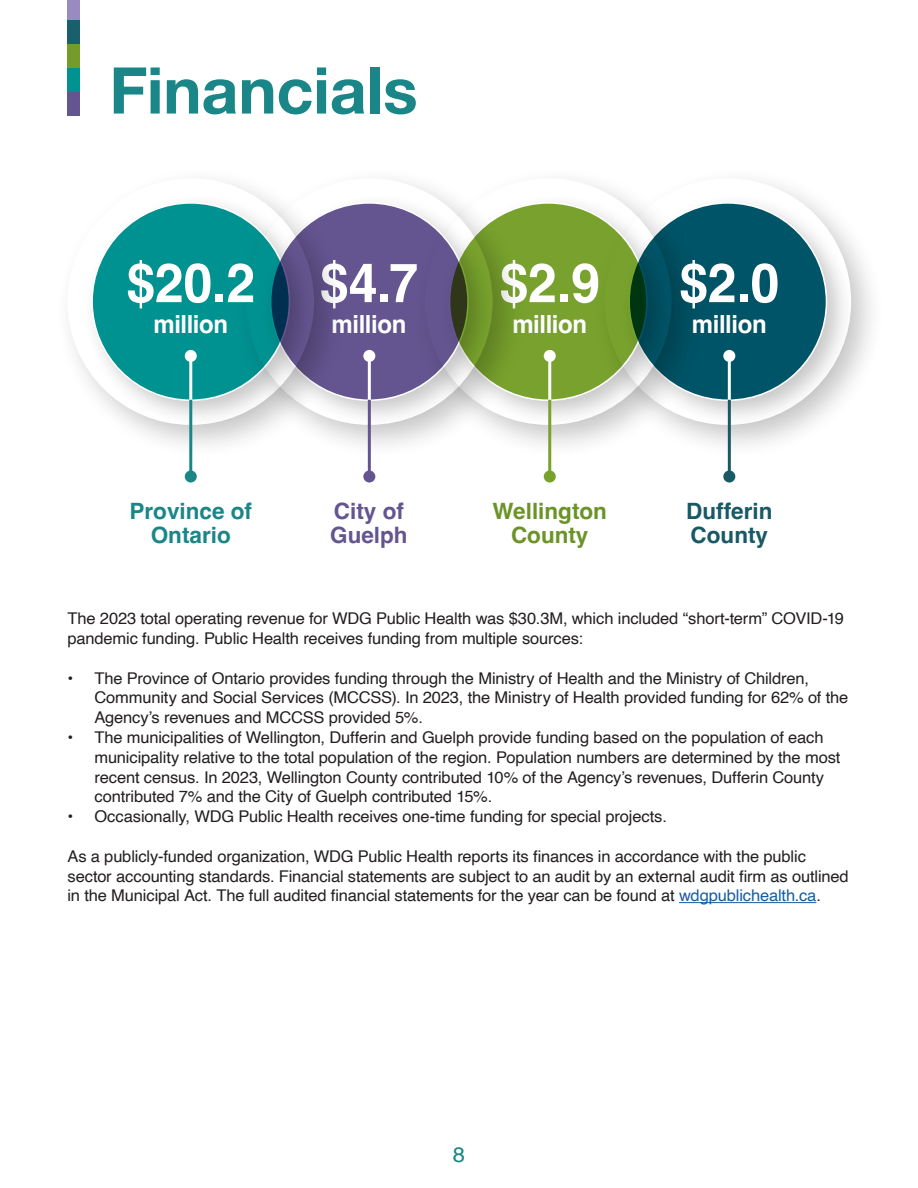
<style>
.page{position:relative;width:918px;height:1188px;background:#fff}
.page>*{position:absolute;margin:0;border:0;box-sizing:border-box;transform-origin:0 0}
.t1{font:700 64.5px "Helvetica Neue LT Pro";letter-spacing:-.005em;color:#1b8688}
.t2{font:700 54.45px "Helvetica";color:#fff;scale:.96 1}
.t3{font:700 25.05px "Helvetica";letter-spacing:-.02em;color:#fff;scale:.96 1}
.t4{font:700 22.5px/24px "Helvetica";color:#1b8688;text-align:center}
.t5{font:700 22.5px/24px "Helvetica";color:#6b9328;text-align:center}
.t6{font:700 22.5px/24px "Helvetica";color:#185965}
.t7{font:700 22.5px/24px "Helvetica";color:#645590}
.t8{font:21px "Helvetica";color:#1b8688;scale:1.05 1}
.t9{font:16.2px/19.8px "Helvetica";letter-spacing:-.01em;color:#231f20}
.s1{color:#175d9e}
</style>
<div class="page">
<div style="left:592px;top:166px;width:293px;height:293px;background:#231f20;opacity:.25"></div>
<div style="left:618px;top:192px;width:237px;height:236px;background:#231f20;opacity:.25"></div>
<div style="left:629px;top:203px;width:198px;height:197px;background:#005467;border-radius:50%"></div>
<hr style="left:679px;top:902px;width:137px;height:1px;background:#175d9e">
<div style="left:68px;top:92px;width:12px;height:24px;background:#645590"></div>
<div style="left:68px;top:68px;width:12px;height:24px;background:#009290"></div>
<div style="left:68px;top:44px;width:12px;height:24px;background:#739c2b"></div>
<div style="left:68px;top:19px;width:12px;height:25px;background:#195f6c"></div>
<div style="left:68px;top:0;width:12px;height:20px;background:#998ac1"></div>
<div style="left:412px;top:166px;width:294px;height:293px;background:#231f20;opacity:.25"></div>
<div style="left:439px;top:192px;width:236px;height:236px;background:#231f20;opacity:.25"></div>
<div style="left:450px;top:203px;width:197px;height:197px;background:#78a22d;border-radius:50%"></div>
<hr style="left:548px;top:356px;width:3px;height:44px;background:#fff">
<div style="left:544px;top:350px;width:12px;height:12px;background:#fff;border-radius:50%"></div>
<hr style="left:728px;top:356px;width:3px;height:44px;background:#fff">
<div style="left:723px;top:350px;width:12px;height:12px;background:#fff;border-radius:50%"></div>
<div style="left:234px;top:166px;width:293px;height:293px;background:#231f20;opacity:.25"></div>
<div style="left:260px;top:192px;width:236px;height:236px;background:#231f20;opacity:.25"></div>
<div style="left:271px;top:203px;width:197px;height:197px;background:#645590;border-radius:50%"></div>
<hr style="left:368px;top:356px;width:3px;height:44px;background:#fff">
<div style="left:363px;top:350px;width:12px;height:12px;background:#fff;border-radius:50%"></div>
<hr style="left:368px;top:400px;width:3px;height:77px;background:#645590">
<div style="left:363px;top:471px;width:12px;height:12px;background:#645590;border-radius:50%"></div>
<div style="left:55px;top:166px;width:293px;height:293px;background:#231f20;opacity:.25"></div>
<div style="left:67px;top:178px;width:247px;height:247px;background:#fff;border-radius:50%"></div>
<div style="left:81px;top:192px;width:236px;height:236px;background:#231f20;opacity:.25"></div>
<div style="left:92px;top:203px;width:197px;height:197px;background:#009290;border-radius:50%"></div>
<hr style="left:189px;top:356px;width:3px;height:44px;background:#fff">
<div style="left:185px;top:350px;width:12px;height:12px;background:#fff;border-radius:50%"></div>
<hr style="left:189px;top:400px;width:3px;height:77px;background:#1b8688">
<div style="left:185px;top:471px;width:12px;height:12px;background:#1b8688;border-radius:50%"></div>
<hr style="left:548px;top:400px;width:3px;height:77px;background:#78a22d">
<div style="left:544px;top:471px;width:12px;height:12px;background:#78a22d;border-radius:50%"></div>
<hr style="left:728px;top:400px;width:3px;height:77px;background:#185965">
<div style="left:723px;top:471px;width:12px;height:12px;background:#185965;border-radius:50%"></div>
<h1 class="t1" style="left:109px;top:51px;width:310px">Financials</h1>
<h2 class="t2" style="left:126px;top:250px;width:136px">$20.2</h2>
<h3 class="t3" style="left:153px;top:309px;width:79px">million</h3>
<h3 class="t4" style="left:130px;top:502px;width:124px">Province of<br>Ontario</h3>
<h2 class="t2" style="left:320px;top:250px;width:104px">$4.7</h2>
<h3 class="t3" style="left:332px;top:309px;width:79px">million</h3>
<h3 class="t7" style="left:330px;top:502px;width:79px">City of<br>Guelph</h3>
<h2 class="t2" style="left:499px;top:250px;width:106px">$2.9</h2>
<h3 class="t3" style="left:512px;top:309px;width:79px">million</h3>
<h2 class="t2" style="left:679px;top:250px;width:106px">$2.0</h2>
<h3 class="t3" style="left:692px;top:309px;width:79px">million</h3>
<h3 class="t5" style="left:492px;top:502px;width:116px">Wellington<br>County</h3>
<h3 class="t6" style="left:686px;top:502px;width:88px">Dufferin<br>County</h3>
<p class="t9" style="left:68px;top:609px;width:778px">The 2023 total operating revenue for WDG Public Health was $30.3M, which included “short-term” COVID-19 pandemic funding. Public Health receives funding from multiple sources:</p>
<p class="t9" style="left:94px;top:668px;width:755px;text-indent:-27px">• The Province of Ontario provides funding through the Ministry of Health and the Ministry of Children,<br>Community and Social Services (MCCSS). In 2023, the Ministry of Health provided funding for 62% of the<br>Agency’s revenues and MCCSS provided 5%.</p>
<p class="t9" style="left:94px;top:728px;width:747px;text-indent:-27px">• The municipalities of Wellington, Dufferin and Guelph provide funding based on the population of each municipality relative to the total population of the region. Population numbers are determined by the most recent census. In 2023, Wellington County contributed 10% of the Agency’s revenues, Dufferin County contributed 7% and the City of Guelph contributed 15%.</p>
<p class="t9" style="left:68px;top:807px;width:601px">• Occasionally, WDG Public Health receives one-time funding for special projects.</p>
<p class="t9" style="left:68px;top:847px;width:783px">As a publicly-funded organization, WDG Public Health reports its finances in accordance with the public sector accounting standards. Financial statements are subject to an audit by an external audit firm as outlined in the Municipal Act. The full audited financial statements for the year can be found at <span class="s1">wdgpublichealth.ca</span>.</p>
<p class="t8" style="left:453px;top:1138px;width:13px">8</p>
</div>
